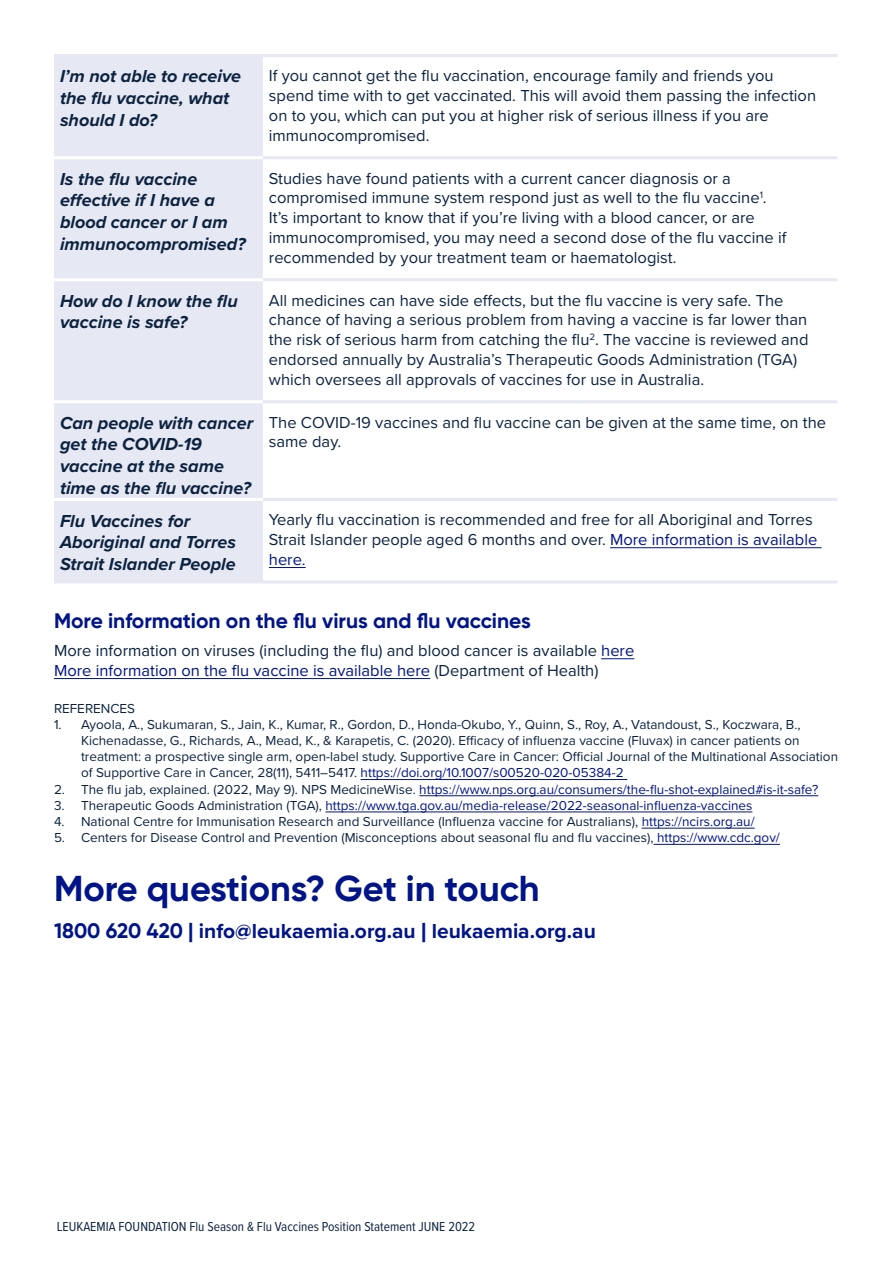
<style>
.page{position:relative;width:893px;height:1263px;background:#fff}
.page>*{position:absolute;margin:0;border:0;box-sizing:border-box;transform-origin:0 0}
.t1{font:700 36px "Gilroy";color:#001489}
.t2{font:700 21px "Proxima Nova";color:#001489}
.t3{font:700 21px "Gilroy";color:#001489}
.t4{font:italic 700 18px/21.6px "Proxima Nova";color:#0c2340}
.t5{font:16.5px/19.8px "Proxima Nova";color:#0c2340}
.t6{font:13.5px/16.2px "Proxima Nova";color:#0c2340}
.t7{font:13.5px "Proxima Nova";color:#001489}
.t8{font:13.5px "Proxima Nova Cond";color:#0c2340}
.s1{color:#001489}
.s2{color:#0c2340}
.s3{font-family:"Gilroy"}
.s4{color:#00148a}
</style>
<div class="page">
<hr style="left:601px;top:658px;width:33px;height:1px;background:#001489">
<hr style="left:54px;top:678px;width:376px;height:1px;background:#001489">
<div style="left:54px;top:57px;width:209px;height:523px;background:#e6e8f3"></div>
<hr style="left:263px;top:156px;width:574px;height:3px;background:#e6e8f3">
<hr style="left:263px;top:278px;width:574px;height:3px;background:#e6e8f3">
<hr style="left:263px;top:400px;width:574px;height:3px;background:#e6e8f3">
<hr style="left:263px;top:498px;width:574px;height:3px;background:#e6e8f3">
<hr style="left:54px;top:156px;width:209px;height:3px;background:#fff">
<hr style="left:54px;top:278px;width:209px;height:3px;background:#fff">
<hr style="left:54px;top:400px;width:209px;height:3px;background:#fff">
<hr style="left:54px;top:498px;width:209px;height:3px;background:#fff">
<hr style="left:263px;top:580px;width:574px;height:3px;background:#e6e8f3">
<hr style="left:54px;top:580px;width:209px;height:3px;background:#e6e8f3">
<hr style="left:54px;top:54px;width:209px;height:3px;background:#e6e8f3">
<hr style="left:263px;top:54px;width:574px;height:3px;background:#e6e8f3">
<hr style="left:610px;top:547px;width:212px;height:1px;background:#001489">
<hr style="left:269px;top:567px;width:37px;height:1px;background:#001489">
<hr style="left:361px;top:779px;width:266px;height:1px;background:#001489">
<hr style="left:419px;top:795px;width:399px;height:1px;background:#001489">
<hr style="left:325px;top:811px;width:427px;height:1px;background:#001489">
<hr style="left:642px;top:828px;width:113px;height:1px;background:#001489">
<hr style="left:654px;top:844px;width:126px;height:1px;background:#001489">
<p class="t4" style="left:60px;top:65px;width:183px">I’m not able to receive the flu vaccine, what should I do?</p>
<p class="t5" style="left:269px;top:65px;width:549px">If you cannot get the flu vaccination, encourage family and friends you spend time with to get vaccinated. This will avoid them passing the infection on to you, which can put you at higher risk of serious illness if you are immunocompromised.</p>
<p class="t4" style="left:60px;top:167px;width:187px">Is the flu vaccine effective if I have a blood cancer or I am immunocompromised?</p>
<p class="t5" style="left:269px;top:167px;width:519px">Studies have found patients with a current cancer diagnosis or a compromised immune system respond just as well to the flu vaccine<sup>1</sup>.<br>It’s important to know that if you’re living with a blood cancer, or are immunocompromised, you may need a second dose of the flu vaccine if recommended by your treatment team or haematologist.</p>
<p class="t4" style="left:60px;top:289px;width:179px">How do I know the flu vaccine is safe?</p>
<p class="t5" style="left:269px;top:289px;width:541px">All medicines can have side effects, but the flu vaccine is very safe. The chance of having a serious problem from having a vaccine is far lower than the risk of serious harm from catching the flu<sup>2</sup>. The vaccine is reviewed and endorsed annually by Australia’s Therapeutic Goods Administration (TGA) which oversees all approvals of vaccines for use in Australia.</p>
<p class="t4" style="left:60px;top:411px;width:195px">Can people with cancer get the COVID-19 vaccine at the same time as the flu vaccine?</p>
<p class="t5" style="left:269px;top:411px;width:559px">The COVID-19 vaccines and flu vaccine can be given at the same time, on the same day.</p>
<p class="t4" style="left:60px;top:509px;width:178px">Flu Vaccines for<br>Aboriginal and Torres<br>Strait Islander People</p>
<p class="t5" style="left:269px;top:509px;width:550px">Yearly flu vaccination is recommended and free for all Aboriginal and Torres<br>Strait Islander people aged 6 months and over. <span class="s1">More information is available here.</span></p>
<p class="t3" style="left:54px;top:607px;width:478px">More information on the flu virus and flu vaccines</p>
<p class="t5" style="left:54px;top:640px;width:582px">More information on viruses (including the flu) and blood cancer is available <span class="s1">here<br>More information on the flu vaccine is available here</span> (Department of Health)</p>
<p class="t6" style="left:54px;top:699px;width:83px">REFERENCES</p>
<p class="t6" style="left:81px;top:716px;width:759px;text-indent:-27px">1. Ayoola, A., Sukumaran, S., Jain, K., Kumar, R., Gordon, D., Honda-Okubo, Y., Quinn, S., Roy, A., Vatandoust, S., Koczwara, B., Kichenadasse, G., Richards, A., Mead, K., &amp; Karapetis, C. (2020). Efficacy of influenza vaccine (Fluvax) in cancer patients on treatment: a prospective single arm, open-label study. Supportive Care in Cancer: Official Journal of the Multinational Association of Supportive Care in Cancer, 28(11), 5411–5417. <span class="s1">https://doi.org/10.1007/s00520-020-05384-2</span></p>
<p class="t7" style="left:54px;top:779px;width:766px"><span class="s2">2. The flu jab, explained. (2022, May 9). NPS MedicineWise.</span> https://www.nps.org.au/consumers/the-flu-shot-explained#is-it-safe?</p>
<p class="t7" style="left:54px;top:795px;width:700px"><span class="s2">3. Therapeutic Goods Administration (TGA),</span> https://www.tga.gov.au/media-release/2022-seasonal-influenza-vaccines</p>
<p class="t6" style="left:54px;top:813px;width:702px">4. National Centre for Immunisation Research and Surveillance (Influenza vaccine for Australians), <span class="s1">https://ncirs.org.au/</span></p>
<p class="t6" style="left:54px;top:829px;width:727px">5. Centers for Disease Control and Prevention (Misconceptions about seasonal flu and flu vaccines), <span class="s1">https://www.cdc.gov/</span></p>
<h1 class="t1" style="left:54px;top:865px;width:487px">More questions? Get in touch</h1>
<p class="t2" style="left:54px;top:915px;width:543px"><span class="s3">1800 620 420 |</span> info@leukaemia.org.au <span class="s3">|</span> <span class="s4">leukaemia.org.au</span></p>
<p class="t8" style="left:57px;top:1217px;width:420px">LEUKAEMIA FOUNDATION Flu Season &amp; Flu Vaccines Position Statement JUNE 2022</p>
</div>
